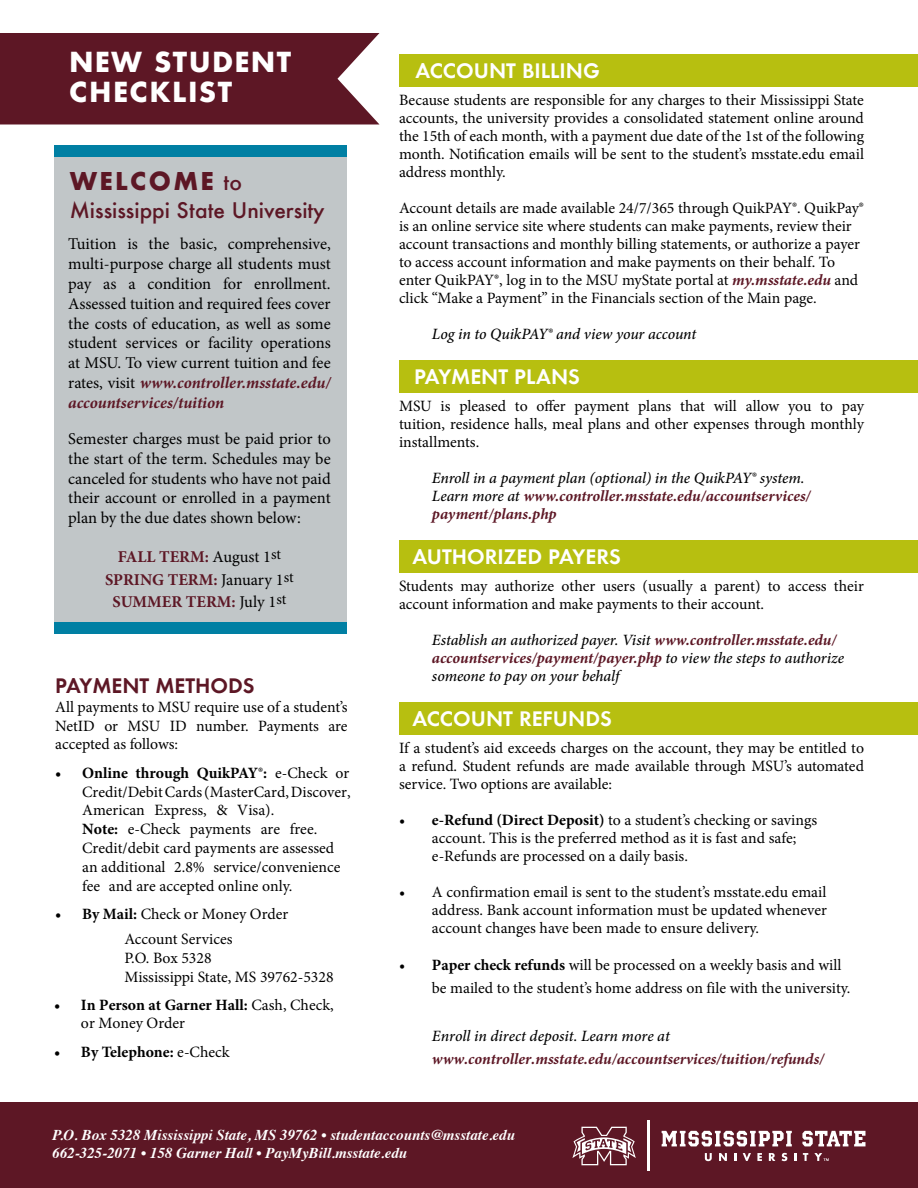
<style>
.page{position:relative;width:918px;height:1188px;background:#fff}
.page>*{position:absolute;margin:0;border:0;box-sizing:border-box;transform-origin:0 0}
.t1{font:700 27px/30px "Futura ND";letter-spacing:.05em;color:#fff}
.t2{font:700 24px "Futura ND";letter-spacing:.1em;color:#5d1725}
.t3{font:500 21px "Futura ND";color:#5d1725}
.t4{font:19.5px "Futura ND Demibold";color:#fff}
.t5{font:19.5px "Futura ND Demibold";color:#5d1725}
.t6{font:16.5px/19.8px "Minion Pro";color:#000;text-align:justify}
.t7{font:700 16.5px/22.5px "Minion Pro";color:#5d1725;text-align:center}
.t8{font:15.75px/18px "Minion Pro";color:#000}
.t9{font:italic 500 15.75px/18px "Minion Pro";letter-spacing:-.005em;color:#000}
.t10{font:italic 700 15.75px "Minion Pro";color:#5d1725}
.t11{font:700 15.75px "Minion Pro";color:#000}
.t12{font:italic 700 15px/18px "Times";color:#fff}
.s1{font-weight:500;font-size:21px}
.s2{font-weight:700;font-style:italic;color:#5d1725}
.s3{font-weight:400;color:#000}
.s4{font-weight:700}
.s5{font-weight:400}
.s6{font-weight:700;color:#5d1725}
</style>
<div class="page">
<div style="left:54px;top:146px;width:292px;height:488px;background:#c1c6c8"></div>
<div style="left:0;top:33px;width:380px;height:91px;background:#5d1725"></div>
<div style="left:399px;top:54px;width:519px;height:33px;background:#b7bf10"></div>
<div style="left:399px;top:360px;width:519px;height:33px;background:#b7bf10"></div>
<div style="left:399px;top:540px;width:519px;height:33px;background:#b7bf10"></div>
<div style="left:399px;top:702px;width:519px;height:33px;background:#b7bf10"></div>
<div style="left:0;top:1102px;width:918px;height:86px;background:#5d1725"></div>
<div style="left:54px;top:622px;width:292px;height:12px;background:#007fa3"></div>
<div style="left:54px;top:146px;width:292px;height:12px;background:#007fa3"></div>
<svg style="left:662px;top:1131px;width:130px;height:15px"></svg>
<svg style="left:802px;top:1131px;width:64px;height:15px"></svg>
<svg style="left:705px;top:1153px;width:7px;height:8px"></svg>
<svg style="left:719px;top:1153px;width:8px;height:8px"></svg>
<svg style="left:743px;top:1153px;width:8px;height:8px"></svg>
<svg style="left:757px;top:1153px;width:5px;height:8px"></svg>
<svg style="left:769px;top:1153px;width:6px;height:8px"></svg>
<svg style="left:782px;top:1153px;width:5px;height:8px"></svg>
<svg style="left:803px;top:1153px;width:5px;height:8px"></svg>
<svg style="left:814px;top:1153px;width:15px;height:8px"></svg>
<svg style="left:572px;top:1127px;width:64px;height:38px"></svg>
<svg style="left:794px;top:1153px;width:2px;height:8px"></svg>
<svg style="left:734px;top:1153px;width:2px;height:8px"></svg>
<hr style="left:647px;top:1121px;width:2px;height:50px;background:#fff">
<h1 class="t1" style="left:69px;top:47px;width:224px">NEW STUDENT<br>CHECKLIST</h1>
<h2 class="t2" style="left:70px;top:165px;width:174px">WELCOME <span class="s1">to</span></h2>
<h3 class="t3" style="left:70px;top:197px;width:256px">Mississippi State University</h3>
<p class="t6" style="left:68px;top:234px;width:264px">Tuition is the basic, comprehensive, multi-purpose charge all students must pay as a condition for enrollment.<br>Assessed tuition and required fees cover the costs of education, as well as some student services or facility operations at MSU. To view current tuition and fee rates, visit <span class="s2">www.controller.msstate.edu/ accountservices/tuition</span></p>
<p class="t6" style="left:68px;top:429px;width:264px">Semester charges must be paid prior to the start of the term. Schedules may be canceled for students who have not paid their account or enrolled in a payment plan by the due dates shown below:</p>
<p class="t7" style="left:105px;top:546px;width:190px">FALL TERM: <span class="s3">August 1</span><sup>st<br></sup>SPRING TERM: <span class="s3">January 1</span><sup>st<br></sup>SUMMER TERM: <span class="s3">July 1</span><sup>st</sup></p>
<p class="t5" style="left:55px;top:672px;width:201px">PAYMENT METHODS</p>
<p class="t8" style="left:55px;top:697px;width:294px;line-height:18.9px;text-align:justify">All payments to MSU require use of a student’s NetID or MSU ID number. Payments are accepted as follows:</p>
<p class="t8" style="left:82px;top:763px;width:270px;line-height:18.9px;text-indent:-27px"><span class="s4">• Online through QuikPAY®:</span> e-Check or Credit/Debit Cards (MasterCard, Discover, American Express, &amp; Visa).<br><span class="s4">Note:</span> e-Check payments are free.<br>Credit/debit card payments are assessed an additional 2.8% service/convenience fee and are accepted online only.</p>
<p class="t8" style="left:124px;top:901px;width:165px;line-height:25px;text-indent:-69px"><span class="s4">• By Mail:</span> Check or Money Order<br>Account Services</p>
<p class="t8" style="left:124px;top:948px;width:211px;line-height:18.9px">P.O. Box 5328<br>Mississippi State, MS 39762-5328</p>
<p class="t8" style="left:81px;top:995px;width:254px;line-height:18.8px;text-indent:-27px"><span class="s4">• In Person at Garner Hall:</span> Cash, Check, or Money Order</p>
<p class="t11" style="left:54px;top:1041px;width:177px">• By Telephone: <span class="s5">e-Check</span></p>
<h2 class="t4" style="left:416px;top:58px;width:186px">ACCOUNT BILLING</h2>
<p class="t8" style="left:399px;top:91px;width:467px;text-align:justify">Because students are responsible for any charges to their Mississippi State accounts, the university provides a consolidated statement online around the 15th of each month, with a payment due date of the 1st of the following month. Notifcation emails will be sent to the student’s msstate.edu email address monthly.</p>
<p class="t8" style="left:399px;top:199px;width:466px">Account details are made available 24/7/365 through QuikPAY®. QuikPay® is an online service site where students can make payments, review their account transactions and monthly billing statements, or authorize a payer to access account information and make payments on their behalf. To enter QuikPAY®, log in to the MSU myState portal at <span class="s2">my.msstate.edu</span> and click “Make a Payment” in the Financials section of the Main page.</p>
<p class="t9" style="left:432px;top:325px;width:266px">Log in to QuikPAY® and view your account</p>
<h3 class="t4" style="left:414px;top:364px;width:167px">PAYMENT PLANS</h3>
<p class="t8" style="left:399px;top:397px;width:467px;text-align:justify">MSU is pleased to ofer payment plans that will allow you to pay tuition, residence halls, meal plans and other expenses through monthly installments.</p>
<p class="t9" style="left:432px;top:469px;width:380px">Enroll in a payment plan (optional) in the QuikPAY® system.<br>Learn more at <span class="s6">www.controller.msstate.edu/accountservices/ payment/plans.php</span></p>
<h4 class="t4" style="left:412px;top:544px;width:210px">AUTHORIZED PAYERS</h4>
<p class="t8" style="left:399px;top:577px;width:467px">Students may authorize other users (usually a parent) to access their account information and make payments to their account.</p>
<p class="t9" style="left:432px;top:631px;width:414px">Establish an authorized payer. Visit <span class="s6">www.controller.msstate.edu/ accountservices/payment/payer.php</span> to view the steps to authorize someone to pay on your behalf</p>
<h5 class="t4" style="left:412px;top:706px;width:201px">ACCOUNT REFUNDS</h5>
<p class="t8" style="left:399px;top:739px;width:467px;text-align:justify">If a student’s aid exceeds charges on the account, they may be entitled to a refund. Student refunds are made available through MSU’s automated service. Two options are available:</p>
<p class="t8" style="left:432px;top:811px;width:387px;text-indent:-33px">• <span class="s4">e-Refund (Direct Deposit)</span> to a student’s checking or savings account. This is the preferred method as it is fast and safe; e-Refunds are processed on a daily basis.</p>
<p class="t8" style="left:432px;top:883px;width:397px;text-align:justify;text-indent:-33px">• A confirmation email is sent to the student’s msstate.edu email address. Bank account information must be updated whenever account changes have been made to ensure delivery.</p>
<p class="t8" style="left:432px;top:953px;width:420px;line-height:23.7px;text-indent:-33px">• <span class="s4">Paper check refunds</span> will be processed on a weekly basis and will be mailed to the student’s home address on file with the university.</p>
<p class="t9" style="left:432px;top:1027px;width:239px">Enroll in direct deposit. Learn more at</p>
<p class="t10" style="left:432px;top:1048px;width:394px">www.controller.msstate.edu/accountservices/tuition/refunds/</p>
<p class="t12" style="left:52px;top:1125px;width:464px">P.O. Box 5328 Mississippi State, MS 39762 • studentaccounts@msstate.edu<br>662-325-2071 • 158 Garner Hall • PayMyBill.msstate.edu</p>
</div>
